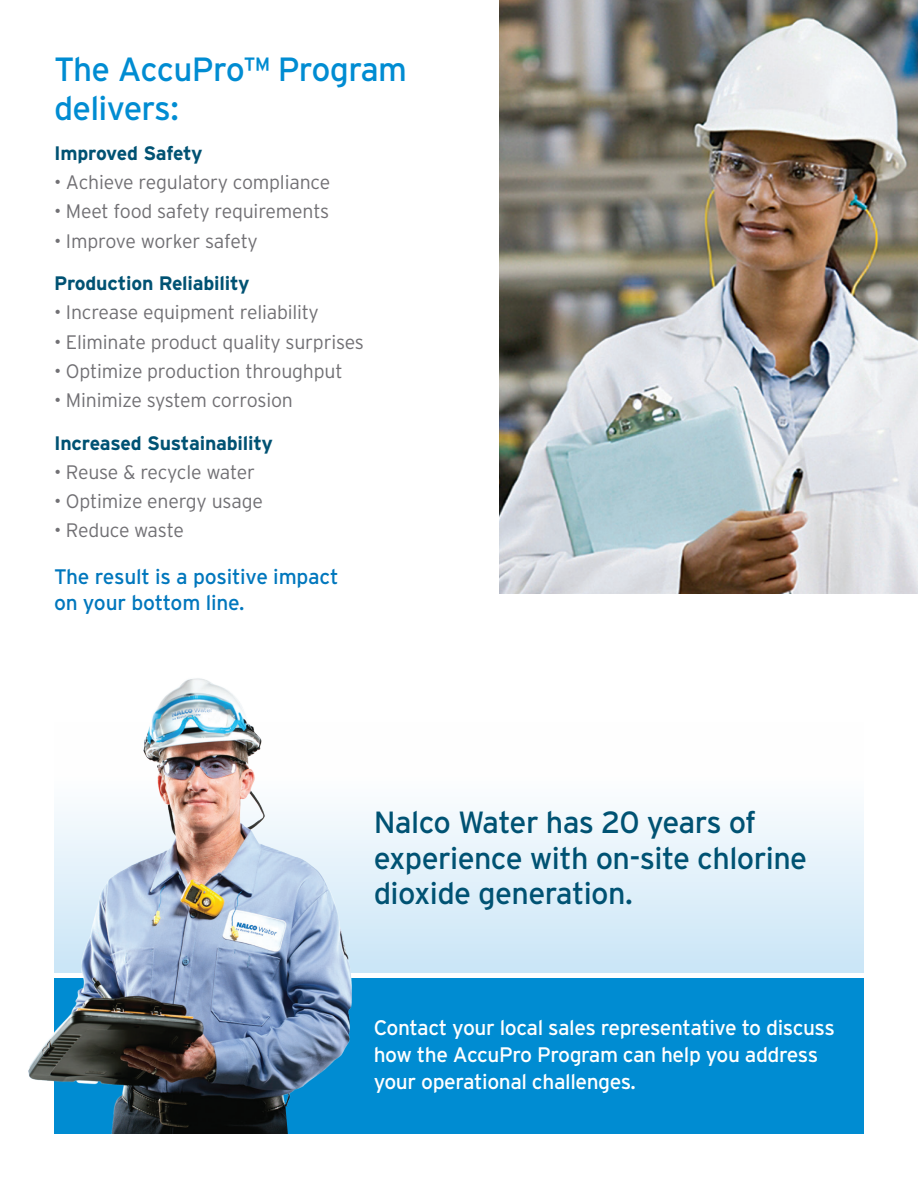
<style>
.page{position:relative;width:918px;height:1188px;background:#fff}
.page>*{position:absolute;margin:0;border:0;box-sizing:border-box;transform-origin:0 0}
.t1{font:33.6px/38.8px "Interstate";letter-spacing:-.02em;color:#008cd2}
.t2{font:30.6px/35.5px "Interstate";letter-spacing:-.02em;color:#005273}
.t3{font:21px/27px "Interstate";letter-spacing:-.02em;color:#fff}
.t4{font:21px/25.5px "Interstate";letter-spacing:-.01em;color:#0077bd}
.t5{font:300 19.5px "Interstate";letter-spacing:-.01em;color:#717074}
.t6{font:700 19.5px "Interstate";letter-spacing:-.01em;color:#005273}
</style>
<div class="page">
<img style="left:500px;top:0;width:418px;height:594px">
<div style="left:54px;top:722px;width:810px;height:251px;background:linear-gradient(to bottom,#fff,#cbe6f7)"></div>
<div style="left:54px;top:979px;width:810px;height:155px;background:#008cd2"></div>
<img style="left:28px;top:678px;width:358px;height:456px">
<p class="t1" style="left:54px;top:49px;width:355px">The AccuPro™ Program delivers:</p>
<p class="t6" style="left:54px;top:141px;width:150px">Improved Safety</p>
<p class="t5" style="left:54px;top:171px;width:278px">• Achieve regulatory compliance</p>
<p class="t5" style="left:54px;top:200px;width:277px">• Meet food safety requirements</p>
<p class="t5" style="left:54px;top:229px;width:205px">• Improve worker safety</p>
<p class="t6" style="left:54px;top:272px;width:197px">Production Reliability</p>
<p class="t5" style="left:54px;top:301px;width:266px">• Increase equipment reliability</p>
<p class="t5" style="left:54px;top:330px;width:312px">• Eliminate product quality surprises</p>
<p class="t5" style="left:54px;top:359px;width:290px">• Optimize production throughput</p>
<p class="t5" style="left:54px;top:388px;width:240px">• Minimize system corrosion</p>
<p class="t6" style="left:54px;top:431px;width:221px">Increased Sustainability</p>
<p class="t5" style="left:54px;top:460px;width:202px">• Reuse &amp; recycle water</p>
<p class="t5" style="left:54px;top:489px;width:210px">• Optimize energy usage</p>
<p class="t5" style="left:54px;top:518px;width:131px">• Reduce waste</p>
<p class="t4" style="left:54px;top:564px;width:286px">The result is a positive impact on your bottom line.</p>
<p class="t2" style="left:374px;top:805px;width:435px">Nalco Water has 20 years of experience with on-site chlorine dioxide generation.</p>
<p class="t3" style="left:374px;top:1014px;width:463px">Contact your local sales representative to discuss how the AccuPro Program can help you address your operational challenges.</p>
</div>
